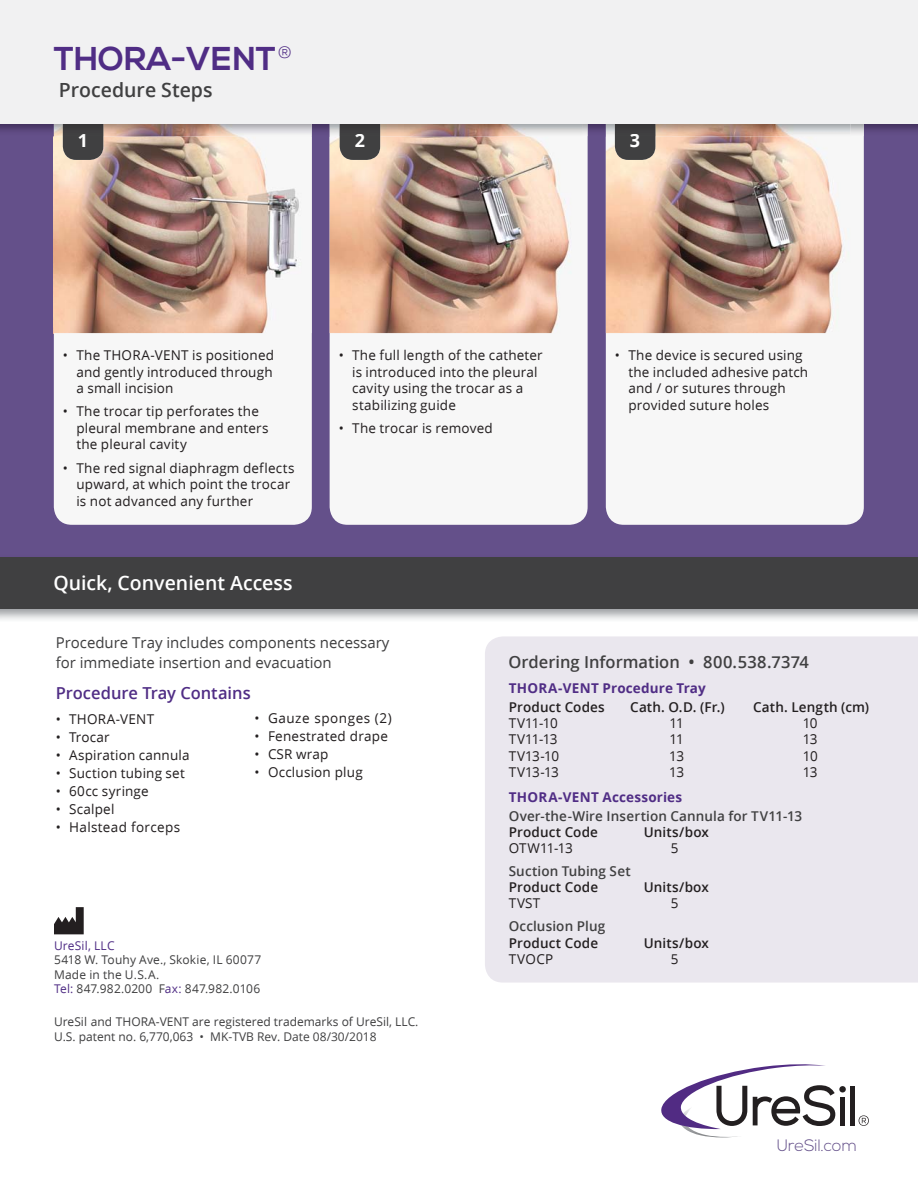
<style>
.page{position:relative;width:918px;height:1188px;background:#fff}
.page>*{position:absolute;margin:0;border:0;box-sizing:border-box;transform-origin:0 0}
.t1{font:700 33px "Nexa";color:#502d85}
.t2{font:600 19.5px "Open Sans";color:#fff}
.t3{font:600 19.5px "Open Sans";color:#404041}
.t4{font:700 18px "Open Sans";color:#fff}
.t5{font:600 16.5px "Open Sans";color:#404041}
.t6{font:600 16.5px "Open Sans";color:#502d85}
.t7{font:300 16.5px "Nexa";letter-spacing:.005em;color:#64508a}
.t8{font:15px/19.8px "Open Sans";color:#404041}
.t9{font:13.5px/16.5px "Open Sans";letter-spacing:.015em;color:#231f20}
.t10{font:600 13.5px "Open Sans";letter-spacing:.01em;color:#231f20}
.t11{font:600 13.5px "Open Sans";letter-spacing:.01em;color:#404041}
.t12{font:700 13.5px "Open Sans";letter-spacing:.015em;color:#502d85}
.t13{font:13.5px "Open Sans";letter-spacing:.04em;color:#231f20}
.t14{font:12px/14.4px "Open Sans";color:#404041}
.t15{font:12px "Open Sans";letter-spacing:.015em;color:#502d85}
.s1{color:#502d85}
</style>
<div class="page">
<div style="left:0;top:54px;width:918px;height:504px;background:#64508a"></div>
<div style="left:54px;top:90px;width:258px;height:435px;background:#f7f7f7;border-radius:18px"></div>
<img style="left:54px;top:136px;width:258px;height:197px">
<div style="left:330px;top:90px;width:258px;height:435px;background:#f7f7f7;border-radius:18px"></div>
<img style="left:330px;top:136px;width:240px;height:197px">
<div style="left:606px;top:90px;width:258px;height:435px;background:#f7f7f7;border-radius:18px"></div>
<img style="left:606px;top:136px;width:237px;height:197px">
<div style="left:63px;top:91px;width:40px;height:69px;background:#404041;border-radius:14px"></div>
<div style="left:340px;top:91px;width:40px;height:69px;background:#404041;border-radius:14px"></div>
<div style="left:615px;top:91px;width:40px;height:69px;background:#404041;border-radius:14px"></div>
<img style="left:54px;top:124px;width:258px;height:12px">
<img style="left:330px;top:124px;width:258px;height:12px">
<img style="left:609px;top:124px;width:255px;height:12px">
<img style="left:606px;top:124px;width:3px;height:10px">
<img style="left:63px;top:123px;width:40px;height:13px">
<svg style="left:79px;top:134px;width:6px;height:2px"></svg>
<img style="left:340px;top:123px;width:40px;height:13px">
<svg style="left:355px;top:134px;width:9px;height:2px"></svg>
<img style="left:615px;top:123px;width:40px;height:13px">
<svg style="left:631px;top:134px;width:8px;height:2px"></svg>
<div style="left:0;top:0;width:918px;height:123px;background:#f1f1f2"></div>
<div style="left:0;top:558px;width:918px;height:51px;background:#404041"></div>
<div style="left:485px;top:636px;width:433px;height:347px;background:#eae7ee"></div>
<svg style="left:54px;top:907px;width:30px;height:27px"></svg>
<div style="left:840px;top:1097px;width:5px;height:28px;background:#231f20"></div>
<div style="left:839px;top:1086px;width:7px;height:6px;background:#231f20;border-radius:50%"></div>
<div style="left:850px;top:1086px;width:5px;height:39px;background:#231f20"></div>
<svg style="left:859px;top:1115px;width:10px;height:11px"></svg>
<svg style="left:661px;top:1064px;width:174px;height:73px"></svg>
<h1 class="t1" style="left:54px;top:47px;width:240px">THORA-VENT<sup>®</sup></h1>
<h2 class="t3" style="left:59px;top:76px;width:155px">Procedure Steps</h2>
<h3 class="t4" style="left:78px;top:128px;width:12px">1</h3>
<h3 class="t4" style="left:355px;top:128px;width:12px">2</h3>
<h3 class="t4" style="left:630px;top:128px;width:12px">3</h3>
<p class="t9" style="left:76px;top:347px;width:199px;text-align:justify;text-indent:-14px">• The THORA-VENT is positioned and gently introduced through a small incision</p>
<p class="t9" style="left:76px;top:403px;width:194px;text-indent:-13px">• The trocar tip perforates the pleural membrane and enters the pleural cavity</p>
<p class="t9" style="left:76px;top:459px;width:220px;text-indent:-14px">• The red signal diaphragm deflects upward, at which point the trocar is not advanced any further</p>
<h2 class="t2" style="left:53px;top:569px;width:241px">Quick, Convenient Access</h2>
<p class="t9" style="left:352px;top:347px;width:192px;text-indent:-14px">• The full length of the catheter is introduced into the pleural cavity using the trocar as a stabilizing guide</p>
<p class="t9" style="left:339px;top:419px;width:156px">• The trocar is removed</p>
<p class="t9" style="left:628px;top:347px;width:181px;text-indent:-14px">• The device is secured using the included adhesive patch and / or sutures through provided suture holes</p>
<p class="t8" style="left:56px;top:633px;width:335px">Procedure Tray includes components necessary for immediate insertion and evacuation</p>
<p class="t6" style="left:56px;top:681px;width:197px">Procedure Tray Contains</p>
<p class="t9" style="left:56px;top:710px;width:100px">• THORA-VENT</p>
<p class="t9" style="left:56px;top:728px;width:56px">• Trocar</p>
<p class="t9" style="left:56px;top:746px;width:135px">• Aspiration cannula</p>
<p class="t9" style="left:56px;top:764px;width:131px">• Suction tubing set</p>
<p class="t9" style="left:56px;top:782px;width:94px">• 60cc syringe</p>
<p class="t9" style="left:56px;top:800px;width:60px">• Scalpel</p>
<p class="t9" style="left:56px;top:818px;width:126px">• Halstead forceps</p>
<p class="t13" style="left:255px;top:709px;width:139px">• Gauze sponges (2)</p>
<p class="t9" style="left:255px;top:728px;width:135px">• Fenestrated drape</p>
<p class="t9" style="left:255px;top:746px;width:75px">• CSR wrap</p>
<p class="t9" style="left:255px;top:764px;width:110px">• Occlusion plug</p>
<p class="t15" style="left:54px;top:937px;width:62px">UreSil, LLC</p>
<p class="t14" style="left:54px;top:952px;width:209px">5418 W. Touhy Ave., Skokie, IL 60077<br>Made in the U.S.A.<br><span class="s1">Tel:</span> 847.982.0200 F<span class="s1">ax:</span> 847.982.0106</p>
<p class="t14" style="left:54px;top:1014px;width:366px">UreSil and THORA-VENT are registered trademarks of UreSil, LLC.<br>U.S. patent no. 6,770,063 • MK-TVB Rev. Date 08/30/2018</p>
<p class="t5" style="left:508px;top:650px;width:302px">Ordering Information • 800.538.7374</p>
<p class="t12" style="left:509px;top:679px;width:199px">THORA-VENT Procedure Tray</p>
<p class="t10" style="left:509px;top:698px;width:98px">Product Codes</p>
<p class="t10" style="left:630px;top:698px;width:96px">Cath. O.D. (Fr.)</p>
<p class="t10" style="left:753px;top:698px;width:117px">Cath. Length (cm)</p>
<p class="t9" style="left:509px;top:715px;width:51px">TV11-10</p>
<p class="t9" style="left:669px;top:715px;width:16px">11</p>
<p class="t9" style="left:803px;top:715px;width:16px">10</p>
<p class="t9" style="left:509px;top:731px;width:51px">TV11-13</p>
<p class="t9" style="left:669px;top:731px;width:16px">11</p>
<p class="t9" style="left:803px;top:731px;width:16px">13</p>
<p class="t9" style="left:509px;top:747px;width:52px">TV13-10</p>
<p class="t9" style="left:669px;top:747px;width:16px">13</p>
<p class="t9" style="left:803px;top:747px;width:16px">10</p>
<p class="t9" style="left:509px;top:763px;width:52px">TV13-13</p>
<p class="t9" style="left:669px;top:763px;width:16px">13</p>
<p class="t9" style="left:803px;top:763px;width:16px">13</p>
<p class="t12" style="left:509px;top:788px;width:175px">THORA-VENT Accessories</p>
<p class="t11" style="left:509px;top:806px;width:295px">Over-the-Wire Insertion Cannula for TV11-13</p>
<p class="t10" style="left:509px;top:822px;width:91px">Product Code</p>
<p class="t10" style="left:644px;top:822px;width:67px">Units/box</p>
<p class="t9" style="left:509px;top:840px;width:65px">OTW11-13</p>
<p class="t9" style="left:671px;top:840px;width:9px">5</p>
<p class="t11" style="left:509px;top:862px;width:123px">Suction Tubing Set</p>
<p class="t10" style="left:509px;top:878px;width:91px">Product Code</p>
<p class="t10" style="left:644px;top:878px;width:67px">Units/box</p>
<p class="t9" style="left:509px;top:895px;width:33px">TVST</p>
<p class="t9" style="left:671px;top:895px;width:9px">5</p>
<p class="t11" style="left:509px;top:917px;width:98px">Occlusion Plug</p>
<p class="t10" style="left:509px;top:933px;width:91px">Product Code</p>
<p class="t10" style="left:644px;top:933px;width:67px">Units/box</p>
<p class="t9" style="left:509px;top:950px;width:46px">TVOCP</p>
<p class="t9" style="left:671px;top:950px;width:9px">5</p>
<p class="t7" style="left:777px;top:1136px;width:82px">UreSil.com</p>
</div>
